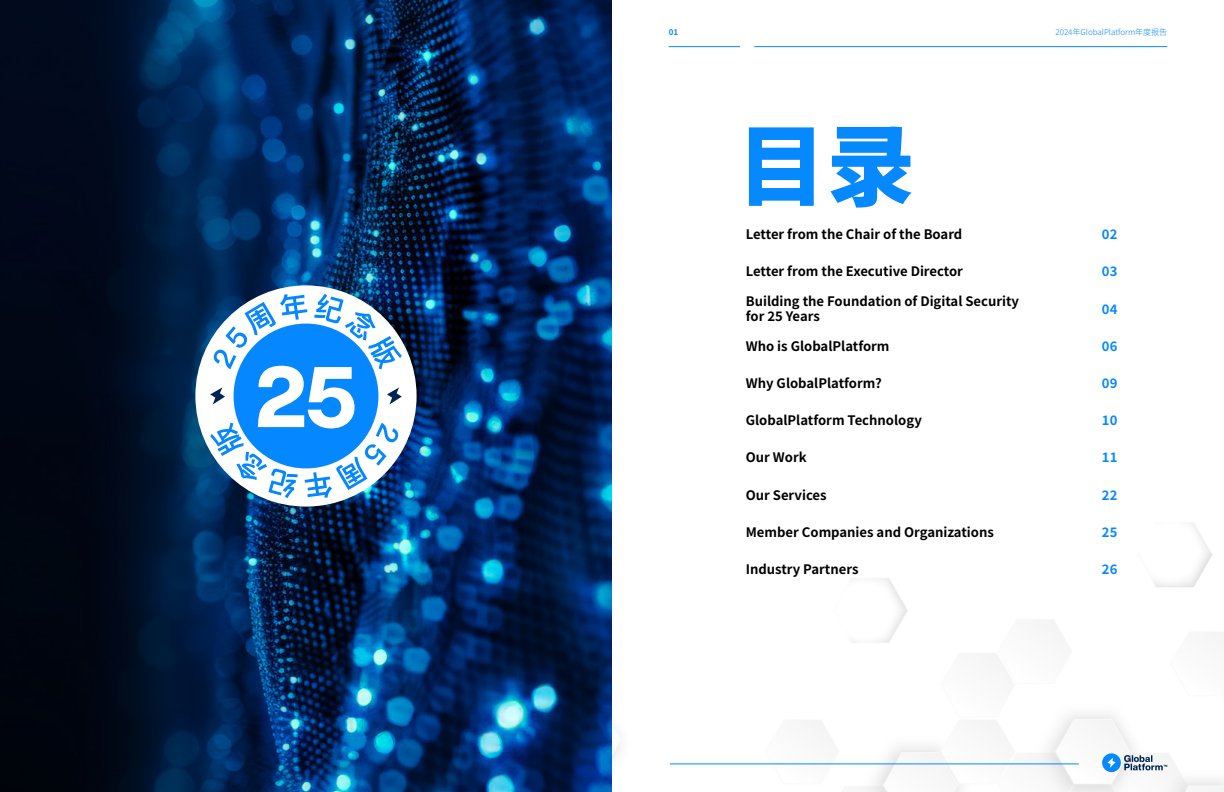
<style>
.page{position:relative;width:1224px;height:792px;background:#fff}
.page>*{position:absolute;margin:0;border:0;box-sizing:border-box;transform-origin:0 0}
.t1{font:800 88.6px "Source Han Sans";color:#0688ff}
.t2{font:700 13.1px/14.3px "Source Han Sans";color:#000}
.t3{font:700 13.1px "Source Han Sans";color:#0688ff}
.t4{font:300 8px "Source Han Sans";color:#0688ff}
.t5{font:700 8px "Source Han Sans";color:#0688ff}
</style>
<div class="page">
<img style="left:612px;top:46px;width:612px;height:746px">
<img style="left:0;top:0;width:612px;height:792px">
<div style="left:195px;top:285px;width:222px;height:222px;background:#fff;border-radius:50%"></div>
<svg style="left:210px;top:294px;width:192px;height:204px"></svg>
<hr style="left:669px;top:46px;width:71px;height:1px;background:#0688ff">
<hr style="left:754px;top:46px;width:413px;height:1px;background:#0688ff">
<svg style="left:1102px;top:753px;width:65px;height:19px"></svg>
<hr style="left:670px;top:764px;width:409px;height:1px;background:#0688ff">
<p class="t5" style="left:669px;top:28px;width:11px">01</p>
<p class="t4" style="left:1055px;top:28px;width:113px">2024年GlobalPlatform年度报告</p>
<h1 class="t1" style="left:737px;top:116px;width:180px">目录</h1>
<p class="t2" style="left:746px;top:228px;width:218px">Letter from the Chair of the Board</p>
<p class="t3" style="left:1102px;top:227px;width:17px">02</p>
<p class="t2" style="left:746px;top:265px;width:219px">Letter from the Executive Director</p>
<p class="t3" style="left:1102px;top:264px;width:17px">03</p>
<p class="t2" style="left:746px;top:295px;width:275px">Building the Foundation of Digital Security for 25 Years</p>
<p class="t3" style="left:1102px;top:301px;width:17px">04</p>
<p class="t2" style="left:746px;top:339px;width:145px">Who is GlobalPlatform</p>
<p class="t3" style="left:1102px;top:339px;width:17px">06</p>
<p class="t2" style="left:746px;top:376px;width:138px">Why GlobalPlatform?</p>
<p class="t3" style="left:1102px;top:376px;width:17px">09</p>
<p class="t2" style="left:746px;top:413px;width:178px">GlobalPlatform Technology</p>
<p class="t3" style="left:1102px;top:413px;width:17px">10</p>
<p class="t2" style="left:746px;top:451px;width:62px">Our Work</p>
<p class="t3" style="left:1102px;top:450px;width:17px">11</p>
<p class="t2" style="left:746px;top:488px;width:82px">Our Services</p>
<p class="t3" style="left:1102px;top:487px;width:17px">22</p>
<p class="t2" style="left:746px;top:525px;width:250px">Member Companies and Organizations</p>
<p class="t3" style="left:1102px;top:525px;width:17px">25</p>
<p class="t2" style="left:746px;top:562px;width:114px">Industry Partners</p>
<p class="t3" style="left:1102px;top:562px;width:17px">26</p>
</div>
